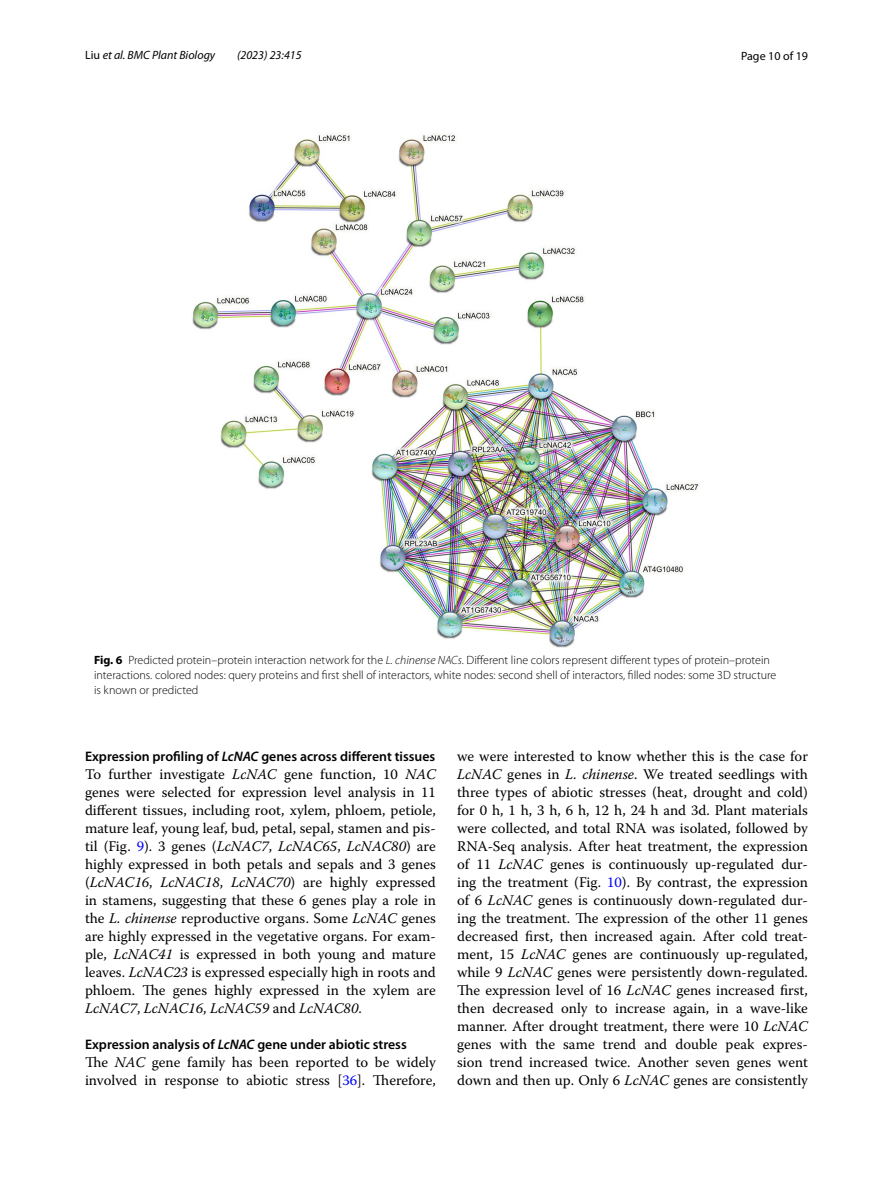
<style>
.page{position:relative;width:893px;height:1187px;background:#fff}
.page>*{position:absolute;margin:0;border:0;box-sizing:border-box;transform-origin:0 0}
.t1{font:14.7px/18px "Warnock Pro";color:#000;text-align:justify}
.t2{font:600 13.8px "Myriad Pro";color:#000}
.t3{font:300 12px/15px "Myriad Pro";color:#000}
.t4{font:italic 12px "Myriad Pro";color:#000}
.t5{font:12px "Myriad Pro";color:#000}
.s1{font-style:normal}
.s2{font-weight:700}
.s3{font-style:italic}
.s4{color:#00f}
</style>
<div class="page">
<img style="left:192px;top:134px;width:507px;height:514px">
<p class="t4" style="left:85px;top:48px;width:132px"><span class="s1">Liu</span> et al. BMC Plant Biology</p>
<p class="t4" style="left:237px;top:48px;width:66px">(2023) 23:415</p>
<p class="t5" style="left:741px;top:48px;width:68px">Page 10 of 19</p>
<p class="t3" style="left:94px;top:652px;width:684px"><span class="s2">Fig. 6</span> Predicted protein–protein interaction network for the <span class="s3">L. chinense NACs</span>. Different line colors represent different types of protein–protein interactions. colored nodes: query proteins and first shell of interactors, white nodes: second shell of interactors, filled nodes: some 3D structure is known or predicted</p>
<p class="t2" style="left:85px;top:747px;width:352px">Expression profiling of <span class="s3">LcNAC</span> genes across different tissues</p>
<p class="t1" style="left:85px;top:764px;width:352px">To further investigate <span class="s3">LcNAC</span> gene function, 10 <span class="s3">NAC </span>genes were selected for expression level analysis in 11 different tissues, including root, xylem, phloem, petiole, mature leaf, young leaf, bud, petal, sepal, stamen and pis&shy;til (Fig. <span class="s4">9</span>). 3 genes (<span class="s3">LcNAC7</span>, <span class="s3">LcNAC65</span>, <span class="s3">LcNAC80</span>) are highly expressed in both petals and sepals and 3 genes (<span class="s3">LcNAC16</span>, <span class="s3">LcNAC18</span>, <span class="s3">LcNAC70</span>) are highly expressed in stamens, suggesting that these 6 genes play a role in the <span class="s3">L. chinense</span> reproductive organs. Some <span class="s3">LcNAC</span> genes are highly expressed in the vegetative organs. For exam&shy;ple, <span class="s3">LcNAC41</span> is expressed in both young and mature leaves. <span class="s3">LcNAC23</span> is expressed especially high in roots and phloem. The genes highly expressed in the xylem are <span class="s3">LcNAC7</span>, <span class="s3">LcNAC16</span>, <span class="s3">LcNAC59</span> and <span class="s3">LcNAC80</span>.</p>
<p class="t2" style="left:85px;top:1035px;width:323px">Expression analysis of <span class="s3">LcNAC</span> gene under abiotic stress</p>
<p class="t1" style="left:85px;top:1052px;width:352px">The <span class="s3">NAC</span> gene family has been reported to be widely involved in response to abiotic stress [<span class="s4">36</span>]. Therefore,</p>
<p class="t1" style="left:457px;top:747px;width:352px">we were interested to know whether this is the case for <span class="s3">LcNAC</span> genes in <span class="s3">L. chinense</span>. We treated seedlings with three types of abiotic stresses (heat, drought and cold) for 0 h, 1 h, 3 h, 6 h, 12 h, 24 h and 3d. Plant materials were collected, and total RNA was isolated, followed by RNA-Seq analysis. After heat treatment, the expression of 11 <span class="s3">LcNAC</span> genes is continuously up-regulated dur&shy;ing the treatment (Fig. <span class="s4">10</span>). By contrast, the expression of 6 <span class="s3">LcNAC</span> genes is continuously down-regulated dur&shy;ing the treatment. The expression of the other 11 genes decreased first, then increased again. After cold treat&shy;ment, 15 <span class="s3">LcNAC</span> genes are continuously up-regulated, while 9 <span class="s3">LcNAC</span> genes were persistently down-regulated.<br>The expression level of 16 <span class="s3">LcNAC</span> genes increased first, then decreased only to increase again, in a wave-like manner. After drought treatment, there were 10 <span class="s3">LcNAC </span>genes with the same trend and double peak expres&shy;sion trend increased twice. Another seven genes went down and then up. Only 6 <span class="s3">LcNAC</span> genes are consistently</p>
</div>
